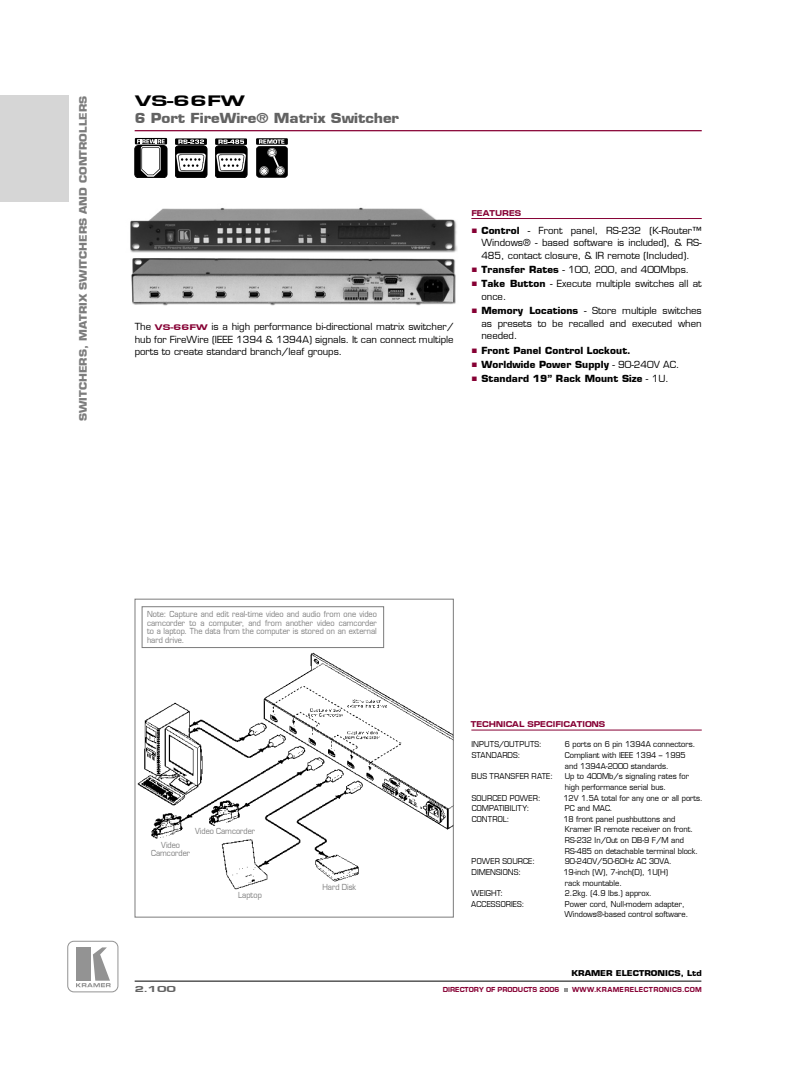
<style>
.page{position:relative;width:801px;height:1088px;background:#fff}
.page>*{position:absolute;margin:0;border:0;box-sizing:border-box;transform-origin:0 0}
.t1{font:800 15.75px "Eurose Wide";color:#000;scale:1.11 1}
.t2{font:900 13.5px "Eurostile";color:#636363;scale:1.11 1}
.t3{font:900 10.12px "Eurostile";color:#7c7c7c;scale:1.11 1}
.t4{font:500 9.5px/12.5px "Eurostile";color:#000;text-align:justify}
.t5{font:900 9.5px "Eurostile";letter-spacing:.01em;color:#000}
.t6{font:800 9px "Eurose Wide";color:#636363;scale:1.11 1}
.t7{font:800 8.75px "Eurose Wide";color:#860034;scale:.8 1}
.t8{font:500 8.12px/8.8px "Eurostile";letter-spacing:.005em;color:#7c7c7c;text-align:center;scale:.9 1}
.t9{font:500 7.88px/10.6px "Eurostile";color:#000;scale:.94 1}
.t10{font:500 7.88px "Eurostile";letter-spacing:.02em;color:#000;scale:.94 1}
.t11{font:900 7.88px "Eurostile";color:#000;scale:1.11 1}
.t12{font:500 7.88px "Eurostile";letter-spacing:.025em;color:#000;scale:.94 1}
.t13{font:800 7.5px "Eurose Wide";letter-spacing:.06em;color:#860034;scale:.7 1}
.t14{font:800 7.5px "Eurose Wide";color:#860034;scale:.7 1}
.s1{font-family:"Eurose Wide";font-weight:800;font-size:8.5px;color:#860034}
.s2{font-family:"Arial";font-weight:400;color:#860034}
.s3{font-weight:900}
.s4{font-weight:500}
</style>
<div class="page">
<hr style="left:135px;top:130px;width:567px;height:1px;background:#860034">
<hr style="left:471px;top:218px;width:231px;height:1px;background:#860034">
<img style="left:130px;top:207px;width:327px;height:46px">
<img style="left:131px;top:258px;width:325px;height:48px">
<div style="left:135px;top:138px;width:32px;height:6px;background:#000"></div>
<div style="left:135px;top:145px;width:32px;height:33px;border:1px solid #000;border-radius:4px"></div>
<svg style="left:137px;top:139px;width:28px;height:38px"></svg>
<div style="left:175px;top:138px;width:32px;height:7px;background:#000"></div>
<svg style="left:178px;top:139px;width:26px;height:5px"></svg>
<div style="left:175px;top:146px;width:32px;height:32px;background:#000;border-radius:4px"></div>
<div style="left:175px;top:146px;width:32px;height:32px;border:1px solid #000;border-radius:4px"></div>
<svg style="left:176px;top:153px;width:30px;height:20px"></svg>
<div style="left:215px;top:138px;width:32px;height:7px;background:#000"></div>
<svg style="left:218px;top:139px;width:26px;height:5px"></svg>
<div style="left:215px;top:146px;width:32px;height:32px;background:#000;border-radius:4px"></div>
<div style="left:215px;top:146px;width:32px;height:32px;border:1px solid #000;border-radius:4px"></div>
<svg style="left:216px;top:153px;width:30px;height:20px"></svg>
<svg style="left:256px;top:138px;width:32px;height:7px"></svg>
<svg style="left:256px;top:139px;width:32px;height:39px"></svg>
<hr style="left:471px;top:730px;width:231px;height:1px;background:#860034">
<img style="left:137px;top:646px;width:315px;height:244px">
<div style="left:135px;top:599px;width:319px;height:318px;border:1px solid #7c7c7c"></div>
<div style="left:142px;top:606px;width:242px;height:42px;border:1px solid #7c7c7c"></div>
<div style="left:0;top:96px;width:69px;height:106px;background:#d6d6d6"></div>
<svg style="left:67px;top:940px;width:52px;height:52px"></svg>
<hr style="left:135px;top:981px;width:566px;height:1px;background:#000">
<div style="left:76px;top:947px;width:15px;height:33px;background:#939393"></div>
<svg style="left:564px;top:988px;width:3px;height:4px"></svg>
<p class="t3" style="left:77px;top:421px;width:294px;rotate:-90deg">SWITCHERS, MATRIX SWITCHERS AND CONTROLLERS</p>
<h1 class="t1" style="left:135px;top:92px;width:100px">VS-66FW</h1>
<h2 class="t2" style="left:135px;top:110px;width:240px">6 Port FireWire® Matrix Switcher</h2>
<p class="t4" style="left:135px;top:321px;width:320px">The <span class="s1">VS-66FW</span> is a high performance bi-directional matrix switcher/ hub for FireWire (IEEE 1394 &amp; 1394A) signals. It can connect multiple ports to create standard branch/leaf groups.</p>
<p class="t7" style="left:471px;top:208px;width:64px">FEATURES</p>
<p class="t4" style="left:481px;top:224px;width:222px;text-indent:-10px"><span class="s2">■</span> <span class="s3">Control</span> - Front panel, RS-232 (K-Router™ Windows® - based software is included), &amp; RS-485, contact closure, &amp; IR remote (Included).</p>
<p class="t4" style="left:471px;top:263px;width:219px"><span class="s2">■</span> <span class="s3">Transfer Rates</span> - 100, 200, and 400Mbps.</p>
<p class="t4" style="left:481px;top:278px;width:222px;text-indent:-10px"><span class="s2">■</span> <span class="s3">Take Button</span> - Execute multiple switches all at once.</p>
<p class="t4" style="left:481px;top:304px;width:222px;text-indent:-10px"><span class="s2">■</span> <span class="s3">Memory Locations</span> - Store multiple switches as presets to be recalled and executed when needed.</p>
<p class="t5" style="left:471px;top:344px;width:161px"><span class="s2">■</span> Front Panel Control Lockout.</p>
<p class="t5" style="left:471px;top:358px;width:209px"><span class="s2">■</span> Worldwide Power Supply <span class="s4">- 90-240V AC.</span></p>
<p class="t5" style="left:471px;top:373px;width:199px"><span class="s2">■</span> Standard 19” Rack Mount Size <span class="s4">- 1U.</span></p>
<p class="t8" style="left:147px;top:610px;width:257px;text-align:justify">Note: Capture and edit real-time video and audio from one video camcorder to a computer, and from another video camcorder to a laptop. The data from the computer is stored on an external hard drive.</p>
<p class="t8" style="left:195px;top:826px;width:68px">Video Camcorder</p>
<p class="t8" style="left:151px;top:840px;width:45px">Video<br>Camcorder</p>
<p class="t6" style="left:135px;top:984px;width:39px">2.100</p>
<p class="t8" style="left:238px;top:890px;width:28px">Laptop</p>
<p class="t8" style="left:322px;top:883px;width:39px">Hard Disk</p>
<p class="t7" style="left:471px;top:719px;width:169px">TECHNICAL SPECIFICATIONS</p>
<p class="t12" style="left:472px;top:740px;width:76px">INPUTS/OUTPUTS:</p>
<p class="t9" style="left:565px;top:739px;width:140px">6 ports on 6 pin 1394A connectors.</p>
<p class="t9" style="left:472px;top:750px;width:53px">STANDARDS:</p>
<p class="t9" style="left:565px;top:750px;width:130px">Compliant with IEEE 1394 – 1995 and 1394A-2000 standards.</p>
<p class="t10" style="left:472px;top:771px;width:88px">BUS TRANSFER RATE:</p>
<p class="t9" style="left:565px;top:771px;width:134px">Up to 400Mb/s signaling rates for high performance serial bus.</p>
<p class="t9" style="left:472px;top:792px;width:75px">SOURCED POWER:</p>
<p class="t9" style="left:563px;top:792px;width:150px">12V 1.5A total for any one or all ports.</p>
<p class="t9" style="left:472px;top:803px;width:63px">COMPATIBILITY:</p>
<p class="t9" style="left:565px;top:803px;width:52px">PC and MAC.</p>
<p class="t10" style="left:472px;top:814px;width:42px">CONTROL:</p>
<p class="t9" style="left:563px;top:813px;width:145px">18 front panel pushbuttons and Kramer IR remote receiver on front.<br>RS-232 In/Out on DB-9 F/M and RS-485 on detachable terminal block.</p>
<p class="t10" style="left:472px;top:857px;width:69px">POWER SOURCE:</p>
<p class="t9" style="left:565px;top:856px;width:115px">90-240V/50-60Hz AC 30VA.</p>
<p class="t9" style="left:472px;top:867px;width:54px">DIMENSIONS:</p>
<p class="t9" style="left:563px;top:867px;width:113px">19-inch (W), 7-inch(D), 1U(H) rack mountable.</p>
<p class="t9" style="left:471px;top:888px;width:35px">WEIGHT:</p>
<p class="t9" style="left:565px;top:888px;width:94px">2.2kg. (4.9 lbs.) approx.</p>
<p class="t10" style="left:471px;top:899px;width:58px">ACCESSORIES:</p>
<p class="t9" style="left:564px;top:898px;width:133px">Power cord, Null-modem adapter,<br>Windows®-based control software.</p>
<p class="t11" style="left:572px;top:968px;width:119px">KRAMER ELECTRONICS, Ltd</p>
<p class="t14" style="left:443px;top:986px;width:168px">DIRECTORY OF PRODUCTS 2006</p>
<p class="t13" style="left:572px;top:986px;width:187px">WWW.KRAMERELECTRONICS.COM</p>
</div>
